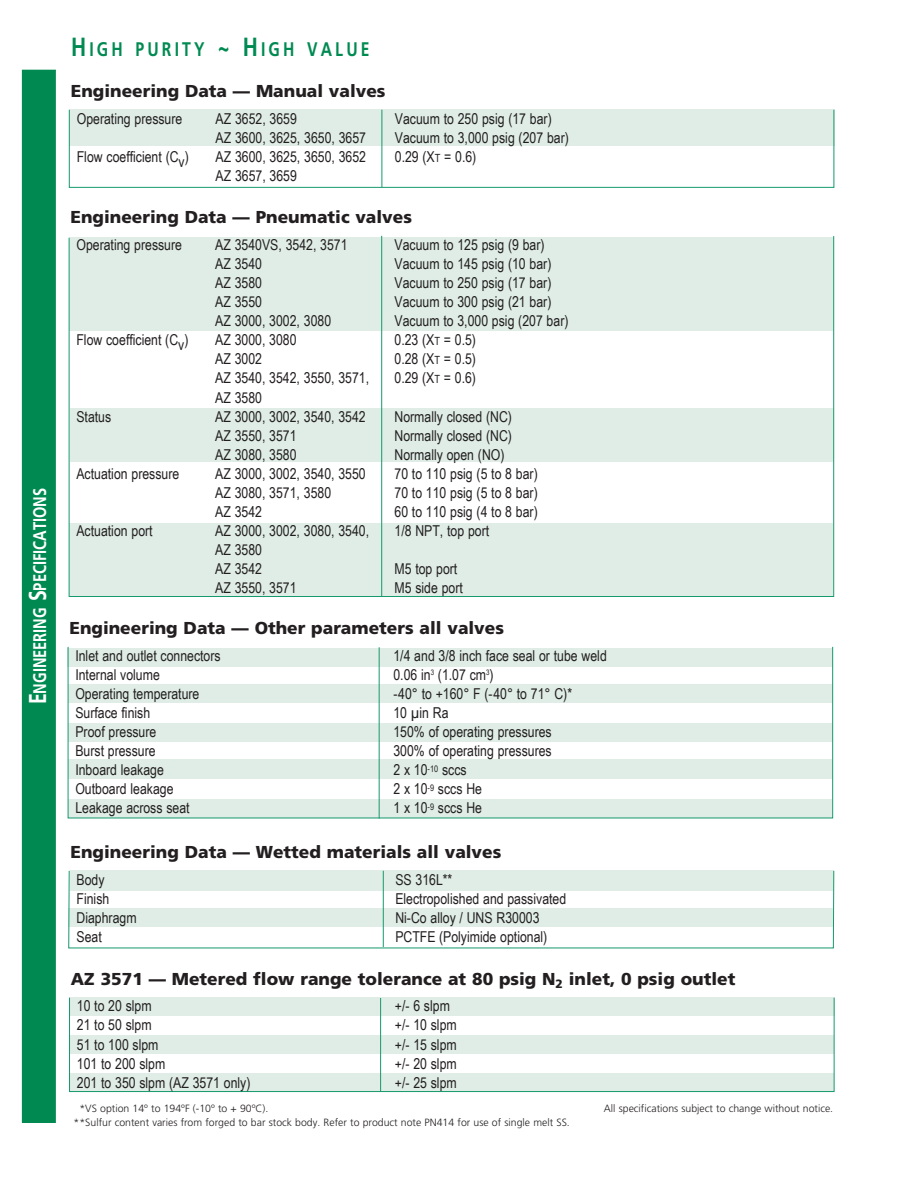
<style>
.page{position:relative;width:918px;height:1188px;background:#fff}
.page>*{position:absolute;margin:0;border:0;box-sizing:border-box;transform-origin:0 0}
.Tag{font:700 19.65px "Frutiger LT Std";letter-spacing:.2em;color:#008a52;scale:.8 1}
.white_header{font:700 18.3px "Frutiger LT Std";color:#fff;scale:.8 1}
.chart_header{font:900 17.25px "Frutiger LT Std";color:#231f20}
._2_column_chart{font:15px "Arial Narrow";color:#231f20}
._2_column_chart-2{font:15px "Arial Narrow";color:#231f20}
._2_col_chart_last{font:15px "Arial Narrow";color:#231f20}
.footnote_materials_1{font:300 10.5px "Frutiger LT Std";color:#231f20}
.s1{font-size:24.3px}
.s2{font-size:26.25px}
.s3{font-size:11.25px}
.s4{font-style:inherit}
.s5{color:#fff}
</style>
<div class="page">
<div style="left:22px;top:70px;width:33px;height:1052px;background:#008a52"></div>
<div style="left:22px;top:70px;width:34px;height:1053px;border:1px solid #008a52"></div>
<div style="left:68px;top:759px;width:765px;height:19px;background:#dfede6"></div>
<div style="left:68px;top:648px;width:765px;height:19px;background:#dfede6"></div>
<div style="left:68px;top:685px;width:765px;height:18px;background:#dfede6"></div>
<div style="left:68px;top:799px;width:764px;height:19px;background:#dfede6"></div>
<div style="left:69px;top:110px;width:765px;height:36px;background:#dfede6"></div>
<hr style="left:382px;top:110px;width:1px;height:77px;background:#15996d">
<div style="left:69px;top:109px;width:765px;height:79px;border:1px solid #15996d"></div>
<div style="left:68px;top:723px;width:765px;height:18px;background:#dfede6"></div>
<svg style="left:68px;top:870px;width:767px;height:79px"></svg>
<div style="left:69px;top:997px;width:765px;height:19px;background:#dfede6"></div>
<div style="left:69px;top:1035px;width:765px;height:19px;background:#dfede6"></div>
<div style="left:70px;top:1074px;width:764px;height:18px;background:#dfede6"></div>
<div style="left:69px;top:997px;width:765px;height:95px;border:1px solid #15996d"></div>
<hr style="left:380px;top:998px;width:1px;height:93px;background:#15996d">
<svg style="left:68px;top:235px;width:766px;height:362px"></svg>
<hr style="left:379px;top:647px;width:1px;height:172px;background:#15996d">
<p class="white_header" style="left:29px;top:704px;width:270px;rotate:-90deg"><span class="s1">E</span> NGINEERING <span class="s1">S</span>PECIFICATIONS</p>
<p class="Tag" style="left:71px;top:38px;width:375px"><span class="s2">H</span> IGH PURITY <span class="s2">~ H</span> IGH VALUE</p>
<p class="chart_header" style="left:71px;top:80px;width:316px">Engineering Data — Manual valves</p>
<p class="_2_column_chart" style="left:77px;top:107px;width:107px">Operating pressure</p>
<p class="_2_column_chart" style="left:216px;top:107px;width:83px">AZ 3652, 3659</p>
<p class="_2_column_chart" style="left:395px;top:107px;width:158px">Vacuum to 250 psig (17 bar)</p>
<p class="_2_column_chart" style="left:216px;top:126px;width:152px">AZ 3600, 3625, 3650, 3657</p>
<p class="_2_column_chart" style="left:395px;top:126px;width:176px">Vacuum to 3,000 psig (207 bar)</p>
<p class="_2_column_chart" style="left:77px;top:145px;width:114px">Flow coefficient (Cv)</p>
<p class="_2_column_chart" style="left:216px;top:145px;width:152px">AZ 3600, 3625, 3650, 3652</p>
<p class="_2_column_chart" style="left:395px;top:145px;width:83px">0.29 (X<span class="s3">t</span> <span class="s4">= 0.6)</span></p>
<p class="_2_col_chart_last" style="left:216px;top:165px;width:83px">AZ 3657, 3659</p>
<p class="chart_header" style="left:71px;top:207px;width:343px">Engineering Data — Pneumatic valves</p>
<p class="_2_column_chart" style="left:76px;top:234px;width:107px">Operating pressure</p>
<p class="_2_column_chart" style="left:215px;top:234px;width:134px">AZ 3540VS, 3542, 3571</p>
<p class="_2_column_chart" style="left:395px;top:234px;width:152px">Vacuum to 125 psig (9 bar)</p>
<p class="_2_column_chart" style="left:215px;top:253px;width:48px">AZ 3540</p>
<p class="_2_column_chart" style="left:395px;top:253px;width:158px">Vacuum to 145 psig (10 bar)</p>
<p class="_2_column_chart" style="left:215px;top:272px;width:48px">AZ 3580</p>
<p class="_2_column_chart" style="left:395px;top:272px;width:158px">Vacuum to 250 psig (17 bar)</p>
<p class="_2_column_chart" style="left:215px;top:291px;width:48px">AZ 3550</p>
<p class="_2_column_chart" style="left:395px;top:291px;width:158px">Vacuum to 300 psig (21 bar)</p>
<p class="_2_column_chart" style="left:215px;top:310px;width:117px">AZ 3000, 3002, 3080</p>
<p class="_2_column_chart" style="left:395px;top:310px;width:176px">Vacuum to 3,000 psig (207 bar)</p>
<p class="_2_column_chart" style="left:76px;top:329px;width:114px">Flow coefficient (Cv)</p>
<p class="_2_column_chart" style="left:215px;top:329px;width:83px">AZ 3000, 3080</p>
<p class="_2_column_chart" style="left:395px;top:329px;width:83px">0.23 (X<span class="s3">t</span> <span class="s4">= 0.5)</span></p>
<p class="_2_column_chart" style="left:215px;top:348px;width:48px">AZ 3002</p>
<p class="_2_column_chart" style="left:395px;top:348px;width:83px">0.28 (X<span class="s3">t</span> <span class="s4">= 0.5)</span></p>
<p class="_2_column_chart-2" style="left:215px;top:367px;width:155px">AZ 3540, 3542, 3550, 3571,</p>
<p class="_2_column_chart-2" style="left:395px;top:367px;width:83px">0.29 <span class="s4">(X</span><span class="s3">t</span> = 0.6)</p>
<p class="_2_column_chart-2" style="left:215px;top:386px;width:48px">AZ 3580</p>
<p class="_2_column_chart" style="left:76px;top:405px;width:36px">Status</p>
<p class="_2_column_chart" style="left:215px;top:405px;width:152px">AZ 3000, 3002, 3540, 3542</p>
<p class="_2_column_chart" style="left:395px;top:405px;width:119px">Normally closed (NC)</p>
<p class="_2_column_chart" style="left:215px;top:424px;width:83px">AZ 3550, 3571</p>
<p class="_2_column_chart" style="left:395px;top:424px;width:119px">Normally closed (NC)</p>
<p class="_2_column_chart" style="left:215px;top:444px;width:83px">AZ 3080, 3580</p>
<p class="_2_column_chart" style="left:395px;top:444px;width:112px">Normally open (NO)</p>
<p class="_2_column_chart" style="left:76px;top:463px;width:104px">Actuation pressure</p>
<p class="_2_column_chart" style="left:215px;top:463px;width:152px">AZ 3000, 3002, 3540, 3550</p>
<p class="_2_column_chart" style="left:395px;top:463px;width:145px">70 to 110 psig (5 to 8 bar)</p>
<p class="_2_column_chart" style="left:215px;top:482px;width:117px">AZ 3080, 3571, 3580</p>
<p class="_2_column_chart" style="left:395px;top:482px;width:145px">70 to 110 psig (5 to 8 bar)</p>
<p class="_2_column_chart" style="left:215px;top:501px;width:48px">AZ 3542</p>
<p class="_2_column_chart" style="left:395px;top:501px;width:145px">60 to 110 psig (4 to 8 bar)</p>
<p class="_2_column_chart" style="left:76px;top:520px;width:78px">Actuation port</p>
<p class="_2_column_chart" style="left:215px;top:520px;width:155px">AZ 3000, 3002, 3080, 3540,</p>
<p class="_2_column_chart" style="left:395px;top:520px;width:96px">1/8 NPT, top port</p>
<p class="_2_column_chart" style="left:215px;top:539px;width:48px">AZ 3580</p>
<p class="_2_column_chart" style="left:215px;top:558px;width:48px">AZ 3542</p>
<p class="_2_column_chart" style="left:395px;top:558px;width:64px">M5 top port</p>
<p class="_2_column_chart" style="left:215px;top:577px;width:83px">AZ 3550, 3571</p>
<p class="_2_column_chart" style="left:395px;top:577px;width:70px">M5 side port</p>
<p class="chart_header" style="left:69px;top:617px;width:436px">Engineering Data — Other parameters all valves</p>
<p class="_2_column_chart" style="left:75px;top:644px;width:147px">Inlet and outlet connectors</p>
<p class="_2_column_chart" style="left:393px;top:644px;width:215px">1/4 and 3/8 inch face seal or tube weld</p>
<p class="_2_column_chart" style="left:75px;top:663px;width:86px">Internal volume</p>
<p class="_2_column_chart" style="left:393px;top:663px;width:102px">0.06 in<sup>3</sup> (1.07 cm<sup>3</sup>)</p>
<p class="_2_column_chart" style="left:75px;top:682px;width:126px">Operating temperature</p>
<p class="_2_column_chart" style="left:393px;top:682px;width:180px">-40° to +160° F (-40° to 71° C)*</p>
<p class="_2_column_chart" style="left:75px;top:702px;width:76px">Surface finish</p>
<p class="_2_column_chart" style="left:393px;top:702px;width:57px">10 µin Ra</p>
<p class="_2_column_chart" style="left:75px;top:721px;width:83px">Proof pressure</p>
<p class="_2_column_chart" style="left:393px;top:721px;width:160px">150% of operating pressures</p>
<p class="_2_column_chart" style="left:75px;top:740px;width:82px">Burst pressure</p>
<p class="_2_column_chart" style="left:393px;top:740px;width:160px">300% of operating pressures</p>
<p class="_2_column_chart" style="left:75px;top:759px;width:90px">Inboard leakage</p>
<p class="_2_column_chart" style="left:393px;top:759px;width:75px">2 x 10<sup>-10</sup> sccs</p>
<p class="_2_column_chart" style="left:75px;top:778px;width:100px">Outboard leakage</p>
<p class="_2_column_chart" style="left:393px;top:778px;width:90px">2 x 10<sup>-9</sup> sccs He</p>
<p class="_2_column_chart" style="left:75px;top:797px;width:116px">Leakage across seat</p>
<p class="_2_column_chart" style="left:393px;top:797px;width:90px">1 x 10<sup>-9</sup> sccs He</p>
<p class="chart_header" style="left:71px;top:842px;width:432px">Engineering Data — Wetted materials all valves</p>
<p class="_2_column_chart" style="left:77px;top:868px;width:30px">Body</p>
<p class="_2_column_chart" style="left:395px;top:868px;width:59px">SS 316L**</p>
<p class="_2_column_chart" style="left:77px;top:887px;width:34px">Finish</p>
<p class="_2_column_chart" style="left:395px;top:887px;width:172px">Electropolished and passivated</p>
<p class="_2_column_chart" style="left:77px;top:907px;width:62px">Diaphragm</p>
<p class="_2_column_chart" style="left:395px;top:907px;width:146px">Ni-Co alloy / UNS R30003</p>
<p class="_2_column_chart" style="left:77px;top:926px;width:27px">Seat</p>
<p class="_2_column_chart" style="left:395px;top:926px;width:154px">PCTFE (Polyimide optional)</p>
<p class="chart_header" style="left:71px;top:968px;width:666px">AZ 3571 — Metered flow range tolerance at 80 psig N<sub>2</sub> inlet, 0 psig outlet</p>
<p class="_2_column_chart" style="left:77px;top:995px;width:76px">10 to 20 slpm</p>
<p class="_2_column_chart" style="left:395px;top:995px;width:57px">+/- 6 slpm</p>
<p class="_2_column_chart" style="left:77px;top:1014px;width:76px">21 to 50 slpm</p>
<p class="_2_column_chart" style="left:395px;top:1014px;width:63px">+/- 10 slpm</p>
<p class="_2_column_chart" style="left:77px;top:1033px;width:83px">51 to 100 slpm</p>
<p class="_2_column_chart" style="left:395px;top:1033px;width:63px">+/- 15 slpm</p>
<p class="_2_column_chart" style="left:77px;top:1052px;width:90px">101 to 200 slpm</p>
<p class="_2_column_chart" style="left:395px;top:1052px;width:63px">+/- 20 slpm</p>
<p class="_2_column_chart" style="left:77px;top:1071px;width:175px">201 to 350 slpm (AZ 3571 only)</p>
<p class="_2_column_chart" style="left:395px;top:1071px;width:63px">+/- 25 slpm</p>
<p class="footnote_materials_1" style="left:79px;top:1103px;width:190px">*VS option 14º to 194ºF (-10º to + 90ºC).</p>
<p class="footnote_materials_1" style="left:604px;top:1103px;width:231px">All specifications subject to change without notice.</p>
<p class="footnote_materials_1" style="left:74px;top:1116px;width:504px">**Sulfur content varies from forged to bar stock body. Refer to product note PN414 for use of single melt SS.<span class="s5">*</span></p>
</div>
